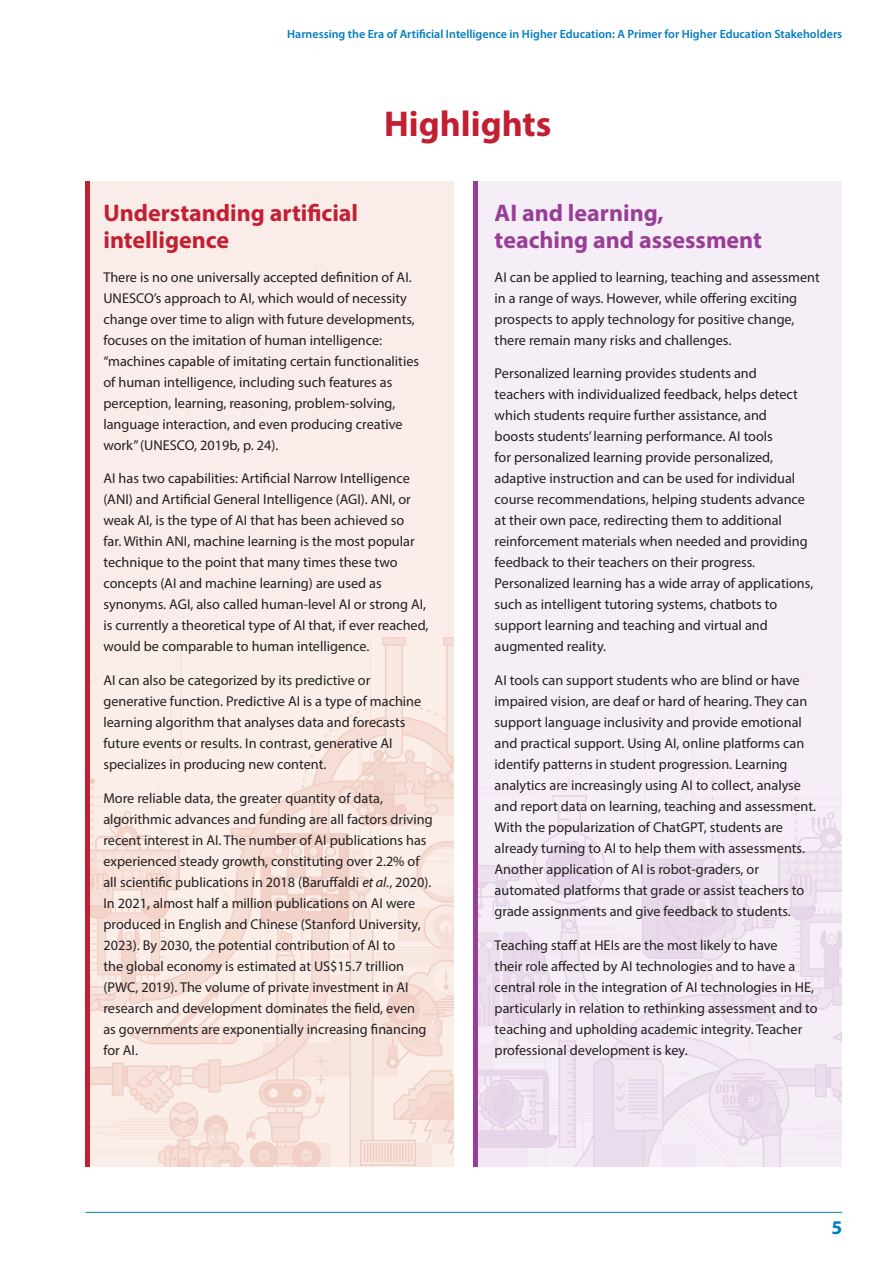
<style>
.page{position:relative;width:893px;height:1263px;background:#fff}
.page>*{position:absolute;margin:0;border:0;box-sizing:border-box;transform-origin:0 0}
.t1{font:700 36px "Myriad Pro";color:#c21f32}
.t2{font:700 24px/27px "Myriad Pro";color:#983e97}
.t3{font:700 24px/27px "Myriad Pro";color:#c21f32}
.t4{font:700 19.5px "Myriad Pro";color:#007cc2}
.t5{font:14.25px/21px "Myriad Pro";color:#231f20}
.t6{font:600 12px "Myriad Pro";color:#007cc2}
.s1{font-style:italic}
</style>
<div class="page">
<hr style="left:85px;top:1212px;width:757px;height:1px;background:#007cc2">
<div style="left:473px;top:181px;width:369px;height:985px;background:#f5eef6"></div>
<img style="left:477px;top:639px;width:365px;height:527px">
<div style="left:85px;top:181px;width:369px;height:985px;background:#faece8"></div>
<img style="left:89px;top:637px;width:365px;height:529px">
<hr style="left:85px;top:181px;width:4px;height:985px;background:#c21f32">
<hr style="left:473px;top:181px;width:4px;height:985px;background:#983e97">
<p class="t6" style="left:287px;top:28px;width:557px">Harnessing the Era of Artificial Intelligence in Higher Education: A Primer for Higher Education Stakeholders</p>
<h1 class="t1" style="left:384px;top:100px;width:169px">Highlights</h1>
<h2 class="t3" style="left:103px;top:198px;width:256px">Understanding artificial intelligence</h2>
<p class="t5" style="left:103px;top:266px;width:317px">There is no one universally accepted definition of AI.<br>UNESCO’s approach to AI, which would of necessity change over time to align with future developments, focuses on the imitation of human intelligence: “machines capable of imitating certain functionalities of human intelligence, including such features as perception, learning, reasoning, problem-solving, language interaction, and even producing creative work” (UNESCO, 2019b, p. 24).</p>
<p class="t5" style="left:103px;top:468px;width:327px">AI has two capabilities: Artificial Narrow Intelligence (ANI) and Artificial General Intelligence (AGI). ANI, or weak AI, is the type of AI that has been achieved so<br>far. Within ANI, machine learning is the most popular technique to the point that many times these two concepts (AI and machine learning) are used as synonyms. AGI, also called human-level AI or strong AI, is currently a theoretical type of AI that, if ever reached, would be comparable to human intelligence.</p>
<p class="t5" style="left:103px;top:670px;width:319px">AI can also be categorized by its predictive or generative function. Predictive AI is a type of machine learning algorithm that analyses data and forecasts future events or results. In contrast, generative AI specializes in producing new content.</p>
<p class="t5" style="left:103px;top:787px;width:331px">More reliable data, the greater quantity of data, algorithmic advances and funding are all factors driving recent interest in AI. The number of AI publications has experienced steady growth, constituting over 2.2% of all scientific publications in 2018 (Baruffaldi <span class="s1">et al.</span>, 2020).<br>In 2021, almost half a million publications on AI were produced in English and Chinese (Stanford University, 2023). By 2030, the potential contribution of AI to<br>the global economy is estimated at US$15.7 trillion (PWC, 2019). The volume of private investment in AI research and development dominates the field, even<br>as governments are exponentially increasing financing for AI.</p>
<h2 class="t2" style="left:495px;top:198px;width:269px">AI and learning, teaching and assessment</h2>
<p class="t5" style="left:495px;top:266px;width:327px">AI can be applied to learning, teaching and assessment in a range of ways. However, while offering exciting prospects to apply technology for positive change, there remain many risks and challenges.</p>
<p class="t5" style="left:495px;top:363px;width:320px">Personalized learning provides students and<br>teachers with individualized feedback, helps detect which students require further assistance, and<br>boosts students’ learning performance. AI tools<br>for personalized learning provide personalized, adaptive instruction and can be used for individual course recommendations, helping students advance at their own pace, redirecting them to additional reinforcement materials when needed and providing feedback to their teachers on their progress.<br>Personalized learning has a wide array of applications, such as intelligent tutoring systems, chatbots to support learning and teaching and virtual and augmented reality.</p>
<p class="t5" style="left:495px;top:670px;width:323px">AI tools can support students who are blind or have impaired vision, are deaf or hard of hearing. They can support language inclusivity and provide emotional and practical support. Using AI, online platforms can identify patterns in student progression. Learning analytics are increasingly using AI to collect, analyse and report data on learning, teaching and assessment.<br>With the popularization of ChatGPT, students are already turning to AI to help them with assessments.<br>Another application of AI is robot-graders, or automated platforms that grade or assist teachers to grade assignments and give feedback to students.</p>
<p class="t5" style="left:495px;top:934px;width:324px">Teaching staff at HEIs are the most likely to have<br>their role affected by AI technologies and to have a central role in the integration of AI technologies in HE, particularly in relation to rethinking assessment and to teaching and upholding academic integrity. Teacher professional development is key.</p>
<h3 class="t4" style="left:831px;top:1215px;width:12px">5</h3>
</div>
